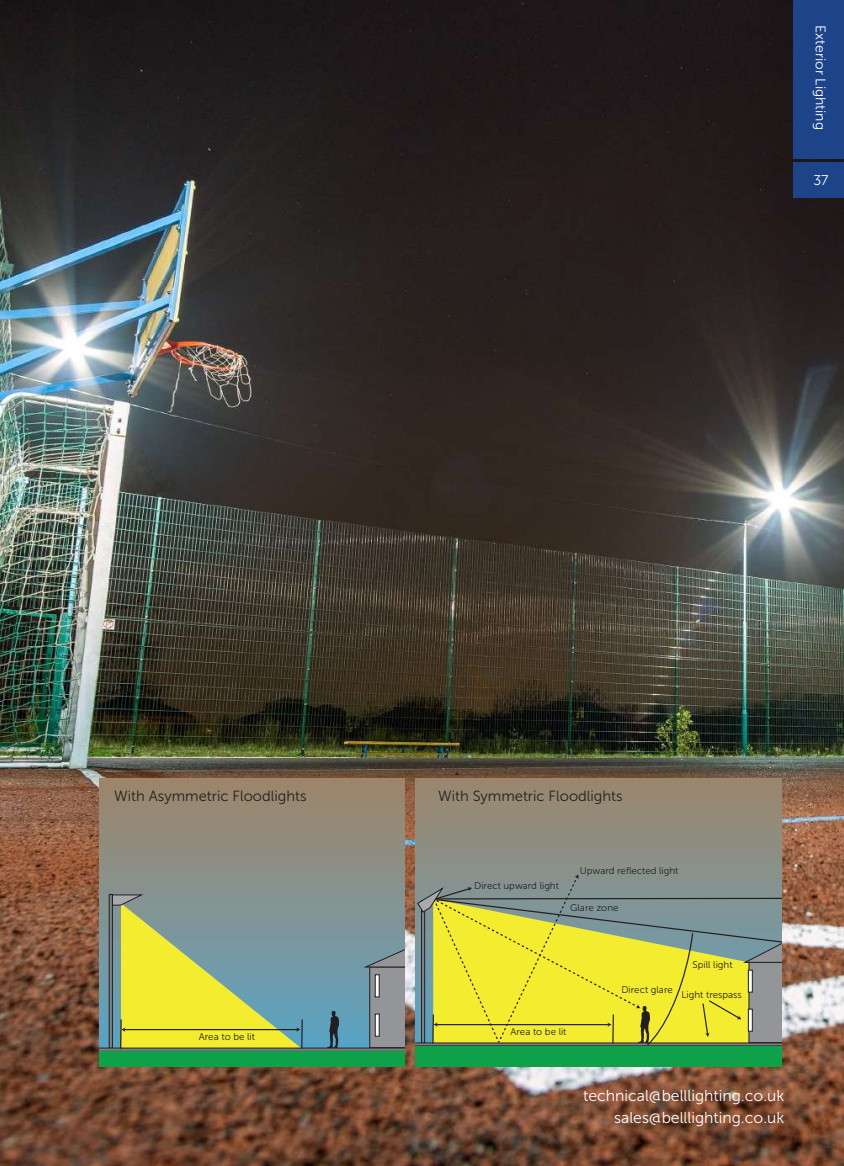
<style>
.page{position:relative;width:844px;height:1166px;background:#fff}
.page>*{position:absolute;margin:0;border:0;box-sizing:border-box;transform-origin:0 0}
.t1{font:15.75px/22.4px "Museo Sans 300";color:#fff;text-align:right}
.t2{font:14.7px "Museo Sans 300";color:#231f20}
.t3{font:14px "Museo Sans 300";color:#fff}
.t4{font:9.8px "Museo Sans 300";color:#231f20}
</style>
<div class="page">
<img style="left:0;top:0;width:843px;height:1166px">
<div style="left:793px;top:0;width:50px;height:158px;background:#1d4389"></div>
<div style="left:793px;top:162px;width:50px;height:36px;background:#1d4389"></div>
<svg style="left:99px;top:779px;width:305px;height:115px;background:#918b7b"></svg>
<div style="left:99px;top:1051px;width:305px;height:16px;background:#0fa14a"></div>
<svg style="left:99px;top:894px;width:305px;height:157px;background:#96aa7f"></svg>
<svg style="left:415px;top:779px;width:366px;height:95px;background:#918b7b"></svg>
<div style="left:415px;top:1046px;width:366px;height:21px;background:#0fa14a"></div>
<svg style="left:415px;top:874px;width:366px;height:172px;background:#babd57"></svg>
<h3 class="t3" style="left:828px;top:25px;width:106px;rotate:90deg">Exterior Lighting</h3>
<h3 class="t3" style="left:813px;top:173px;width:17px">37</h3>
<h2 class="t2" style="left:114px;top:788px;width:194px">With Asymmetric Floodlights</h2>
<h2 class="t2" style="left:438px;top:788px;width:186px">With Symmetric Floodlights</h2>
<p class="t4" style="left:199px;top:1031px;width:58px">Area to be lit</p>
<p class="t4" style="left:474px;top:880px;width:86px">Direct upward light</p>
<p class="t4" style="left:579px;top:865px;width:100px">Upward reflected light</p>
<p class="t4" style="left:570px;top:902px;width:50px">Glare zone</p>
<p class="t4" style="left:621px;top:984px;width:53px">Direct glare</p>
<p class="t4" style="left:692px;top:959px;width:41px">Spill light</p>
<p class="t4" style="left:681px;top:989px;width:62px">Light trespass</p>
<p class="t4" style="left:510px;top:1026px;width:57px">Area to be lit</p>
<h1 class="t1" style="left:583px;top:1084px;width:203px">technical@belllighting.co.uk sales@belllighting.co.uk</h1>
</div>
